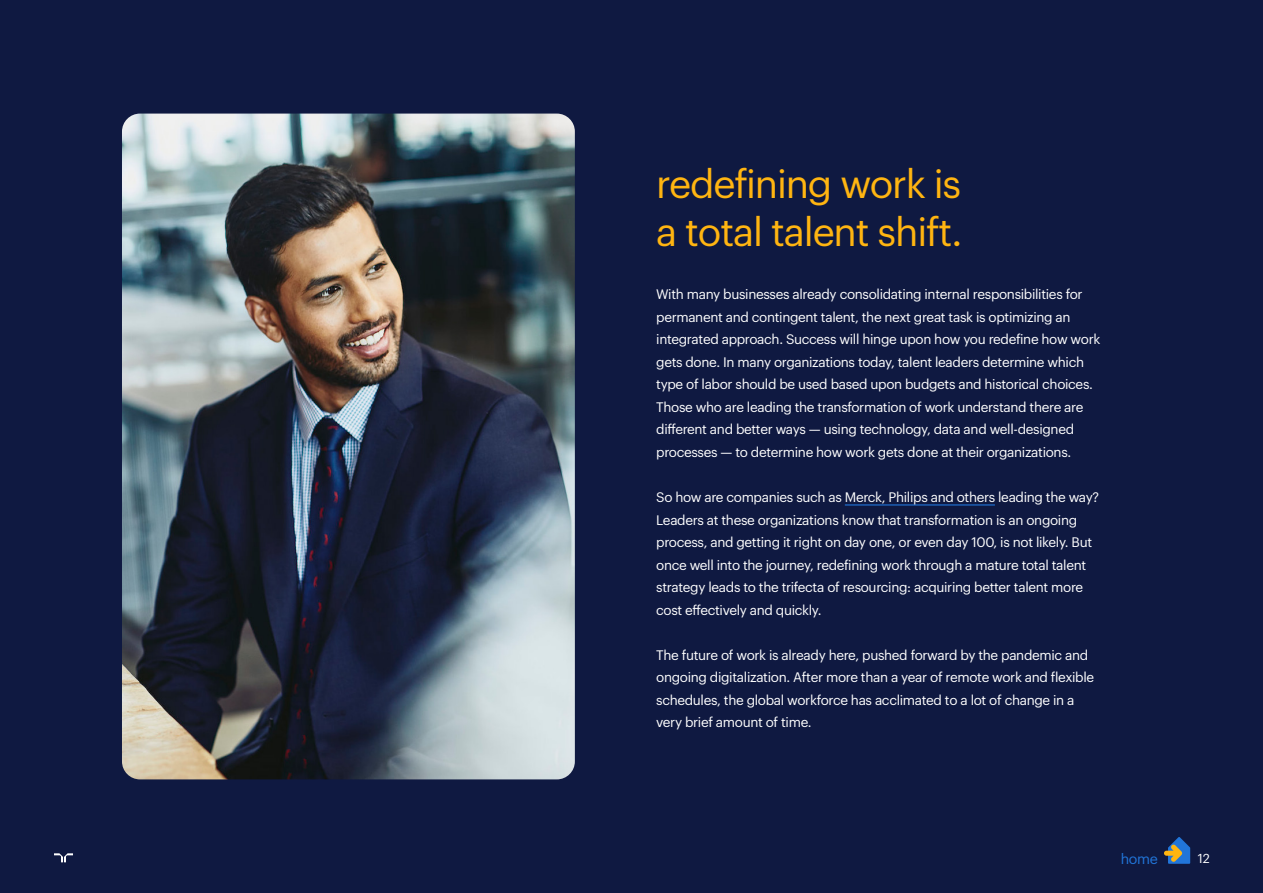
<style>
.page{position:relative;width:1263px;height:893px;background:#0f1941}
.page>*{position:absolute;margin:0;border:0;box-sizing:border-box;transform-origin:0 0}
.t1{font:39px/48px "Graphik LCG";letter-spacing:-.03em;color:#ffb511}
.t2{font:14.25px "Graphik LCG";color:#2175d9}
.t3{font:13.5px/22.5px "Graphik LCG";letter-spacing:-.025em;color:#fff}
.t4{font:12.75px "Graphik LCG";color:#fff}
</style>
<div class="page">
<svg style="left:54px;top:853px;width:19px;height:9px"></svg>
<img style="left:122px;top:114px;width:453px;height:665px">
<hr style="left:845px;top:504px;width:150px;height:1px;background:#2175d9">
<svg style="left:1164px;top:837px;width:26px;height:27px"></svg>
<h1 class="t1" style="left:656px;top:156px;width:308px">redefining work is a total talent shift.</h1>
<p class="t3" style="left:656px;top:282px;width:446px">With many businesses already consolidating internal responsibilities for permanent and contingent talent, the next great task is optimizing an integrated approach. Success will hinge upon how you redefine how work gets done. In many organizations today, talent leaders determine which type of labor should be used based upon budgets and historical choices.<br>Those who are leading the transformation of work understand there are different and better ways — using technology, data and well-designed processes — to determine how work gets done at their organizations.</p>
<p class="t3" style="left:656px;top:485px;width:444px">So how are companies such as Merck, Philips and others leading the way?<br>Leaders at these organizations know that transformation is an ongoing process, and getting it right on day one, or even day 100, is not likely. But once well into the journey, redefining work through a mature total talent strategy leads to the trifecta of resourcing: acquiring better talent more cost effectively and quickly.</p>
<p class="t3" style="left:656px;top:642px;width:439px">The future of work is already here, pushed forward by the pandemic and ongoing digitalization. After more than a year of remote work and flexible schedules, the global workforce has acclimated to a lot of change in a very brief amount of time.</p>
<p class="t2" style="left:1121px;top:848px;width:39px">home</p>
<p class="t4" style="left:1198px;top:849px;width:13px">12</p>
</div>
